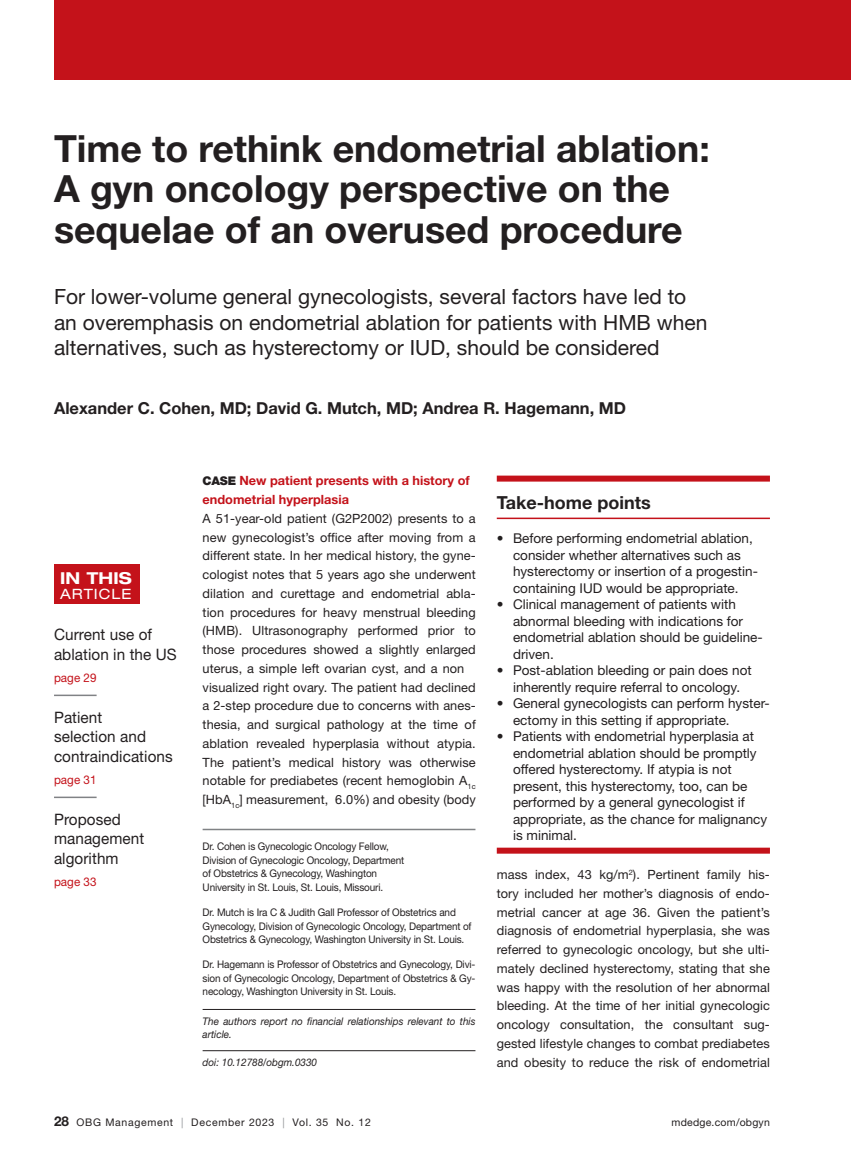
<style>
.page{position:relative;width:851px;height:1161px;background:#fff}
.page>*{position:absolute;margin:0;border:0;box-sizing:border-box;transform-origin:0 0}
.t1{font:700 37.5px/40.5px "Helvetica Neue LT Std";color:#231f20}
.abstract{font:21px/25.5px "Helvetica Neue LT Std";color:#231f20}
.sidebar{font:700 18px "Helvetica Neue LT Std";color:#231f20}
.byline{font:700 16.5px "Helvetica Neue LT Std";color:#231f20}
.t2{font:700 expanded 16.5px "Helvetica Neue LT Std";letter-spacing:.015em;color:#fff}
.insidebody{font:15.75px/19.5px "Helvetica Neue LT Std";letter-spacing:.005em;color:#231f20}
.t3{font:expanded 14.25px "Helvetica Neue LT Std";letter-spacing:.07em;color:#fff}
.t4{font:13.5px/16.5px "Helvetica Neue LT Std";color:#231f20}
.bbody_case_no_indent{font:12.75px/18.8px "Helvetica Neue LT Std";letter-spacing:.005em;color:#231f20;text-align:justify}
.sub3_case_title{font:700 12.75px/18.8px "Helvetica Neue LT Std";color:#c4121a}
.quote_page{font:12px "Helvetica Neue LT Std";letter-spacing:.005em;color:#c4121a}
.body_affiliation{font:10.5px/13.5px "Helvetica Neue LT Std";letter-spacing:-.015em;color:#231f20;scale:.95 1}
.disclosure{font:10.5px/13.5px "Helvetica Neue LT Std";letter-spacing:-.015em;color:#231f20;text-align:justify;scale:.95 1}
.disclosure-2{font:italic 10.5px/13.5px "Helvetica Neue LT Std";letter-spacing:-.005em;color:#231f20;scale:.95 1}
.body_affiliation-2{font:10.5px "Helvetica Neue LT Std";letter-spacing:.065em;color:#231f20}
.body_affiliation-3{font:10.5px "Helvetica Neue LT Std";letter-spacing:.02em;color:#231f20}
.s1{font-weight:900;font-size:12px;color:#231f20}
.s2{font-weight:700;font-size:13.5px}
.s3{color:#939598}
</style>
<div class="page">
<div style="left:54px;top:564px;width:86px;height:40px;background:#c4121a"></div>
<div style="left:54px;top:0;width:796px;height:80px;background:#c4121a"></div>
<hr style="left:54px;top:695px;width:43px;height:1px;background:#808285">
<hr style="left:54px;top:797px;width:43px;height:1px;background:#808285">
<hr style="left:202px;top:829px;width:273px;height:1px;background:#808285">
<hr style="left:202px;top:1009px;width:273px;height:1px;background:#231f20">
<hr style="left:202px;top:1050px;width:273px;height:1px;background:#231f20">
<div style="left:496px;top:476px;width:274px;height:6px;background:#c4121a"></div>
<hr style="left:496px;top:518px;width:274px;height:1px;background:#c4121a">
<div style="left:496px;top:848px;width:274px;height:6px;background:#c4121a"></div>
<p class="t1" style="left:54px;top:127px;width:657px">Time to rethink endometrial ablation:<br>A gyn oncology perspective on the sequelae of an overused procedure</p>
<p class="abstract" style="left:54px;top:284px;width:655px">For lower-volume general gynecologists, several factors have led to an overemphasis on endometrial ablation for patients with HMB when alternatives, such as hysterectomy or IUD, should be considered</p>
<p class="byline" style="left:54px;top:398px;width:573px">Alexander C. Cohen, MD; David G. Mutch, MD; Andrea R. Hagemann, MD</p>
<p class="t2" style="left:60px;top:567px;width:73px">IN THIS</p>
<p class="t3" style="left:60px;top:585px;width:73px">ARTICLE</p>
<p class="insidebody" style="left:54px;top:625px;width:124px">Current use of ablation in the US</p>
<p class="quote_page" style="left:54px;top:671px;width:44px">page 29</p>
<p class="insidebody" style="left:54px;top:707px;width:120px">Patient<br>selection and contraindications</p>
<p class="quote_page" style="left:54px;top:773px;width:44px">page 31</p>
<p class="insidebody" style="left:54px;top:809px;width:92px">Proposed management algorithm</p>
<p class="quote_page" style="left:54px;top:875px;width:44px">page 33</p>
<p class="sub3_case_title" style="left:202px;top:471px;width:268px"><span class="s1">CASE</span> New patient presents with a history of endometrial hyperplasia</p>
<p class="bbody_case_no_indent" style="left:202px;top:509px;width:275px">A 51-year-old patient (G2P2002) presents to a new gynecologist’s office after moving from a different state. In her medical history, the gyne&shy;cologist notes that 5 years ago she underwent dilation and curettage and endometrial abla&shy;tion procedures for heavy menstrual bleeding (HMB). Ultrasonography performed prior to those procedures showed a slightly enlarged uterus, a simple left ovarian cyst, and a non ̶ visualized right ovary. The patient had declined a 2-step procedure due to concerns with anes&shy;thesia, and surgical pathology at the time of ablation revealed hyperplasia without atypia.<br>The patient’s medical history was otherwise notable for prediabetes (recent hemoglobin A<sub>1c </sub>[HbA<sub>1c</sub>] measurement, 6.0%) and obesity (body</p>
<p class="body_affiliation" style="left:202px;top:840px;width:214px">Dr. Cohen is Gynecologic Oncology Fellow, Division of Gynecologic Oncology, Department of Obstetrics &amp; Gynecology, Washington University in St. Louis, St. Louis, Missouri.</p>
<p class="body_affiliation" style="left:202px;top:906px;width:284px">Dr. Mutch is Ira C &amp; Judith Gall Professor of Obstetrics and<br>Gynecology, Division of Gynecologic Oncology, Department of<br>Obstetrics &amp; Gynecology, Washington University in St. Louis.</p>
<p class="disclosure" style="left:202px;top:958px;width:289px">Dr. Hagemann is Professor of Obstetrics and Gynecology, Divi&shy;sion of Gynecologic Oncology, Department of Obstetrics &amp; Gy&shy;necology, Washington University in St. Louis.</p>
<p class="disclosure-2" style="left:202px;top:1014px;width:289px">The authors report no financial relationships relevant to this article.</p>
<p class="disclosure-2" style="left:202px;top:1055px;width:122px">doi: 10.12788/obgm.0330</p>
<p class="sidebar" style="left:496px;top:491px;width:155px">Take-home points</p>
<p class="t4" style="left:513px;top:530px;width:246px;text-indent:-16px">• Before performing endometrial ablation, consider whether alternatives such as hysterectomy or insertion of a progestin&shy;containing IUD would be appropriate.</p>
<p class="t4" style="left:513px;top:596px;width:251px;text-indent:-16px">• Clinical management of patients with abnormal bleeding with indications for endometrial ablation should be guideline&shy;driven.</p>
<p class="t4" style="left:496px;top:662px;width:256px;text-align:center">• Post-ablation bleeding or pain does not inherently require referral to oncology.</p>
<p class="t4" style="left:513px;top:695px;width:258px;text-indent:-16px">• General gynecologists can perform hyster&shy;ectomy in this setting if appropriate.</p>
<p class="t4" style="left:513px;top:728px;width:256px;text-indent:-16px">• Patients with endometrial hyperplasia at endometrial ablation should be promptly offered hysterectomy. If atypia is not present, this hysterectomy, too, can be performed by a general gynecologist if appropriate, as the chance for malignancy is minimal.</p>
<p class="bbody_case_no_indent" style="left:496px;top:865px;width:275px">mass index, 43 kg/m<sup>2</sup>). Pertinent family his&shy;tory included her mother’s diagnosis of endo&shy;metrial cancer at age 36. Given the patient’s diagnosis of endometrial hyperplasia, she was referred to gynecologic oncology, but she ulti&shy;mately declined hysterectomy, stating that she was happy with the resolution of her abnormal bleeding. At the time of her initial gynecologic oncology consultation, the consultant sug&shy;gested lifestyle changes to combat prediabetes and obesity to reduce the risk of endometrial</p>
<p class="body_affiliation-2" style="left:54px;top:1116px;width:318px"><span class="s2">28</span> OBG Management <span class="s3">|</span> December 2023 <span class="s3">|</span> Vol. 35 No. 12</p>
<p class="body_affiliation-3" style="left:671px;top:1116px;width:100px">mdedge.com/obgyn</p>
</div>
